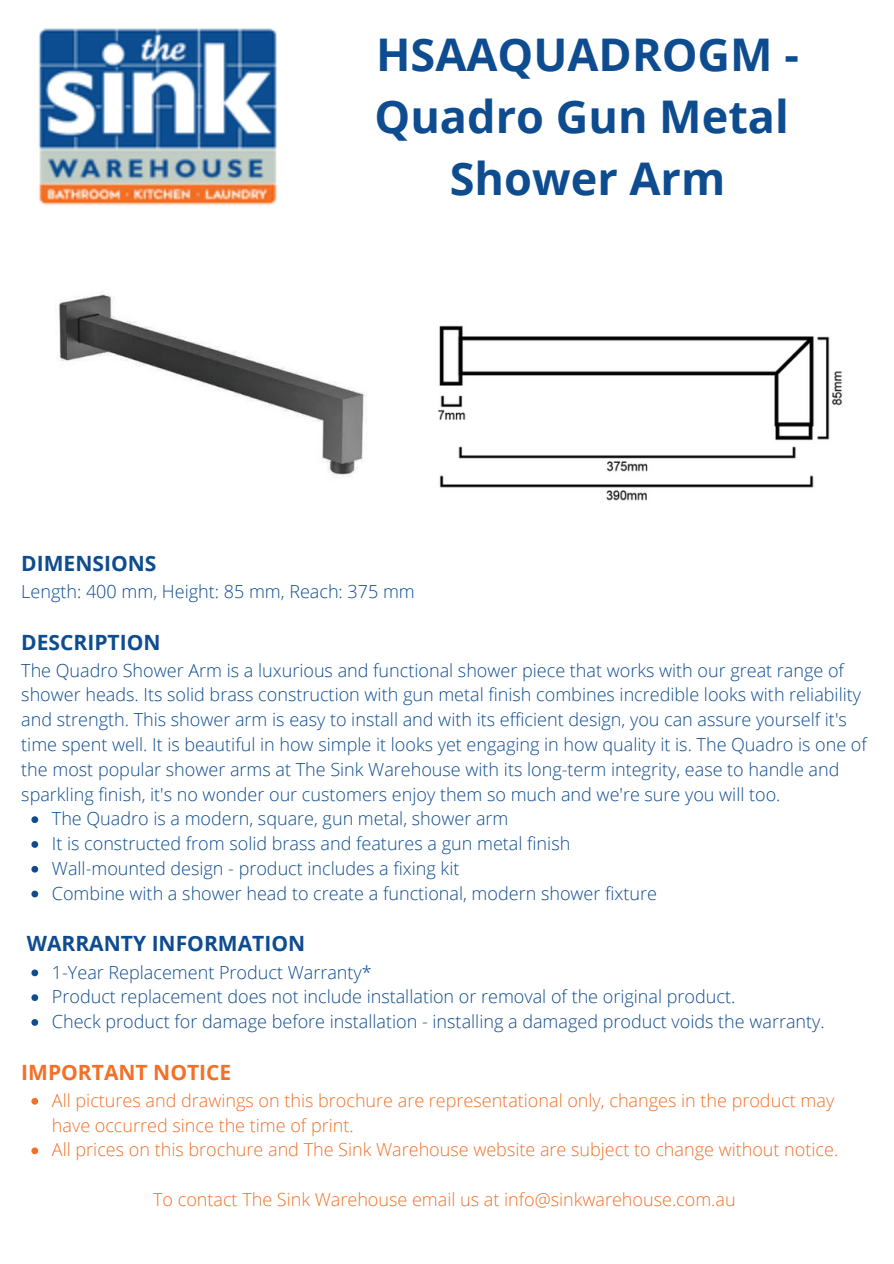
<style>
.page{position:relative;width:894px;height:1264px;background:#fff}
.page>*{position:absolute;margin:0;border:0;box-sizing:border-box;transform-origin:0 0}
.t1{font:700 45px/61.9px "Open Sans";color:#0e4c90;text-align:center}
.t2{font:700 21px "Open Sans";color:#0e4c90}
.t3{font:700 21px "Open Sans";color:#f27027}
.t4{font:300 18px/24.8px "Open Sans";color:#0e4c90}
.t5{font:300 18px/24.8px "Open Sans";color:#f27027}
</style>
<div class="page">
<img style="left:59px;top:292px;width:308px;height:185px">
<img style="left:39px;top:28px;width:238px;height:178px">
<img style="left:438px;top:325px;width:405px;height:176px">
<svg style="left:31px;top:816px;width:7px;height:7px"></svg>
<svg style="left:31px;top:841px;width:7px;height:6px"></svg>
<svg style="left:31px;top:865px;width:7px;height:7px"></svg>
<svg style="left:31px;top:890px;width:7px;height:7px"></svg>
<svg style="left:31px;top:969px;width:7px;height:7px"></svg>
<svg style="left:31px;top:994px;width:7px;height:7px"></svg>
<svg style="left:31px;top:1019px;width:7px;height:6px"></svg>
<svg style="left:31px;top:1097px;width:7px;height:7px"></svg>
<svg style="left:31px;top:1147px;width:7px;height:7px"></svg>
<h1 class="t1" style="left:374px;top:23px;width:426px">HSAAQUADROGM -<br>Quadro Gun Metal<br>Shower Arm</h1>
<p class="t2" style="left:21px;top:548px;width:137px">DIMENSIONS</p>
<p class="t4" style="left:21px;top:578px;width:395px">Length: 400 mm, Height: 85 mm, Reach: 375 mm</p>
<p class="t2" style="left:21px;top:627px;width:141px">DESCRIPTION</p>
<p class="t4" style="left:21px;top:657px;width:846px">The Quadro Shower Arm is a luxurious and functional shower piece that works with our great range of shower heads. Its solid brass construction with gun metal finish combines incredible looks with reliability and strength. This shower arm is easy to install and with its efficient design, you can assure yourself it's time spent well. It is beautiful in how simple it looks yet engaging in how quality it is. The Quadro is one of the most popular shower arms at The Sink Warehouse with its long-term integrity, ease to handle and sparkling finish, it's no wonder our customers enjoy them so much and we're sure you will too.</p>
<p class="t4" style="left:52px;top:806px;width:606px">The Quadro is a modern, square, gun metal, shower arm<br>It is constructed from solid brass and features a gun metal finish Wall-mounted design - product includes a fixing kit<br>Combine with a shower head to create a functional, modern shower fixture</p>
<p class="t2" style="left:27px;top:929px;width:280px">WARRANTY INFORMATION</p>
<p class="t4" style="left:52px;top:959px;width:774px">1-Year Replacement Product Warranty*<br>Product replacement does not include installation or removal of the original product.<br>Check product for damage before installation - installing a damaged product voids the warranty.</p>
<p class="t3" style="left:21px;top:1057px;width:211px">IMPORTANT NOTICE</p>
<p class="t5" style="left:52px;top:1087px;width:787px">All pictures and drawings on this brochure are representational only, changes in the product may have occurred since the time of print.<br>All prices on this brochure and The Sink Warehouse website are subject to change without notice.</p>
<p class="t5" style="left:153px;top:1186px;width:584px">To contact The Sink Warehouse email us at info@sinkwarehouse.com.au</p>
</div>
